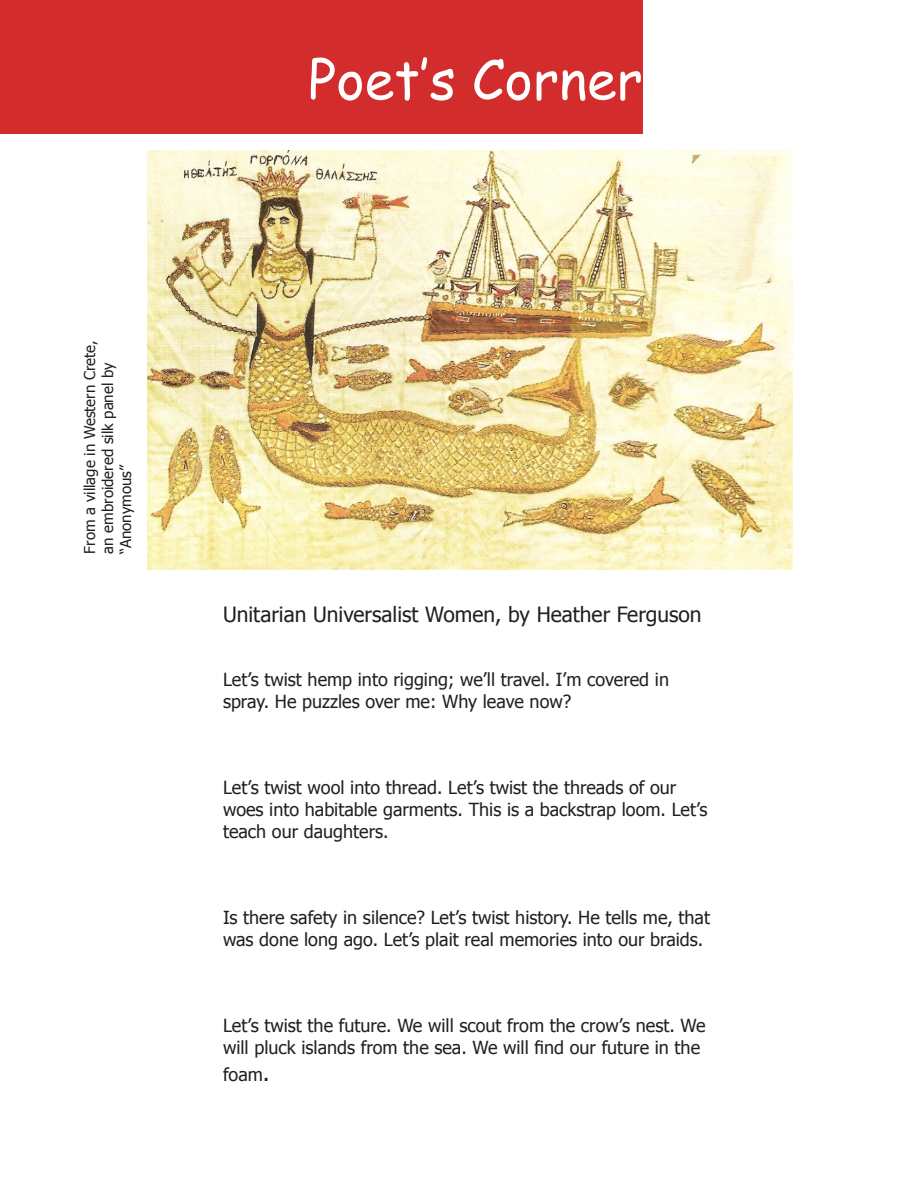
<style>
.page{position:relative;width:918px;height:1188px;background:#fff}
.page>*{position:absolute;margin:0;border:0;box-sizing:border-box;transform-origin:0 0}
.t1{font:54px "Comic Sans MS";color:#fff}
.t2{font:21px "Tahoma";color:#231f20}
.t3{font:18px/21.6px "Tahoma";color:#231f20}
.t4{font:15px/18px "Tahoma";color:#231f20}
.s1{font-size:22.5px}
</style>
<div class="page">
<div style="left:0;top:0;width:643px;height:133px;background:#d22c2d"></div>
<img style="left:147px;top:151px;width:646px;height:418px">
<p class="t1" style="left:308px;top:39px;width:336px">Poet’s Corner</p>
<p class="t4" style="left:80px;top:554px;width:214px;rotate:-90deg">From a village in Western Crete, an embroidered silk panel by “Anonymous”</p>
<p class="t2" style="left:223px;top:600px;width:480px">Unitarian Universalist Women, by Heather Ferguson</p>
<p class="t3" style="left:223px;top:668px;width:448px">Let’s twist hemp into rigging; we’ll travel. I’m covered in spray. He puzzles over me: Why leave now?</p>
<p class="t3" style="left:223px;top:776px;width:486px">Let’s twist wool into thread. Let’s twist the threads of our woes into habitable garments. This is a backstrap loom. Let’s teach our daughters.</p>
<p class="t3" style="left:223px;top:906px;width:489px">Is there safety in silence? Let’s twist history. He tells me, that was done long ago. Let’s plait real memories into our braids.</p>
<p class="t3" style="left:223px;top:1014px;width:484px">Let’s twist the future. We will scout from the crow’s nest. We will pluck islands from the sea. We will find our future in the</p>
<p class="t3" style="left:223px;top:1062px;width:48px">foam<span class="s1">.</span></p>
</div>
